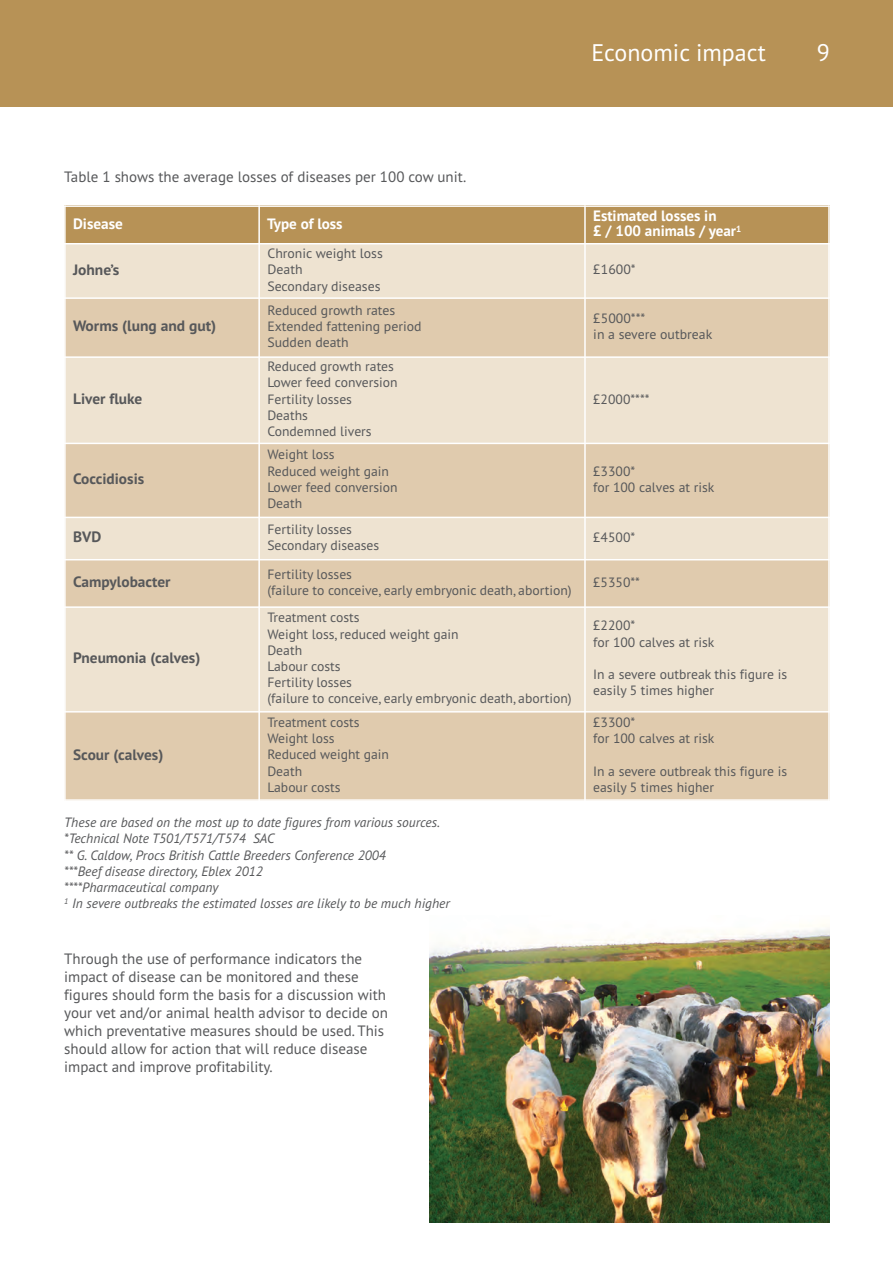
<style>
.page{position:relative;width:893px;height:1264px;background:#fff}
.page>*{position:absolute;margin:0;border:0;box-sizing:border-box;transform-origin:0 0}
.t1{font:24px "PT Sans";color:#fff}
.t2{font:15px/18px "PT Sans";color:#57585a}
.t3{font:700 15px "PT Sans";color:#57585a}
.t4{font:700 15px/15px "PT Sans";color:#fff}
.t5{font:13.5px/16.2px "PT Sans";color:#57585a}
.t6{font:italic 13.5px/16.2px "PT Sans";color:#57585a}
</style>
<div class="page">
<div style="left:0;top:0;width:893px;height:107px;background:#b79256"></div>
<div style="left:64px;top:205px;width:195px;height:39px;background:#b79256"></div>
<div style="left:259px;top:205px;width:326px;height:39px;background:#b79256"></div>
<div style="left:585px;top:205px;width:244px;height:39px;background:#b79256"></div>
<div style="left:64px;top:244px;width:195px;height:54px;background:#eee3d1"></div>
<div style="left:259px;top:244px;width:326px;height:54px;background:#eee3d1"></div>
<div style="left:585px;top:244px;width:244px;height:54px;background:#eee3d1"></div>
<div style="left:64px;top:298px;width:195px;height:59px;background:#e0cbae"></div>
<div style="left:259px;top:298px;width:326px;height:59px;background:#e0cbae"></div>
<div style="left:585px;top:298px;width:244px;height:59px;background:#e0cbae"></div>
<div style="left:64px;top:357px;width:195px;height:86px;background:#eee3d1"></div>
<div style="left:259px;top:357px;width:326px;height:86px;background:#eee3d1"></div>
<div style="left:585px;top:357px;width:244px;height:86px;background:#eee3d1"></div>
<div style="left:64px;top:443px;width:195px;height:74px;background:#e0cbae"></div>
<div style="left:259px;top:443px;width:326px;height:74px;background:#e0cbae"></div>
<div style="left:585px;top:443px;width:244px;height:74px;background:#e0cbae"></div>
<div style="left:64px;top:517px;width:195px;height:43px;background:#eee3d1"></div>
<div style="left:259px;top:517px;width:326px;height:43px;background:#eee3d1"></div>
<div style="left:585px;top:517px;width:244px;height:43px;background:#eee3d1"></div>
<div style="left:64px;top:560px;width:195px;height:47px;background:#e0cbae"></div>
<div style="left:259px;top:560px;width:326px;height:47px;background:#e0cbae"></div>
<div style="left:585px;top:560px;width:244px;height:47px;background:#e0cbae"></div>
<div style="left:64px;top:607px;width:195px;height:105px;background:#eee3d1"></div>
<div style="left:259px;top:607px;width:326px;height:105px;background:#eee3d1"></div>
<div style="left:585px;top:607px;width:244px;height:105px;background:#eee3d1"></div>
<div style="left:64px;top:712px;width:195px;height:89px;background:#e0cbae"></div>
<div style="left:259px;top:712px;width:326px;height:89px;background:#e0cbae"></div>
<div style="left:585px;top:712px;width:244px;height:89px;background:#e0cbae"></div>
<hr style="left:64px;top:205px;width:2px;height:596px;background:#fff">
<hr style="left:258px;top:205px;width:2px;height:596px;background:#fff">
<hr style="left:584px;top:205px;width:2px;height:596px;background:#fff">
<hr style="left:828px;top:205px;width:1px;height:596px;background:#fff">
<hr style="left:64px;top:205px;width:765px;height:2px;background:#fff">
<hr style="left:64px;top:243px;width:765px;height:1px;background:#fff">
<hr style="left:64px;top:297px;width:765px;height:2px;background:#fff">
<hr style="left:64px;top:356px;width:765px;height:2px;background:#fff">
<hr style="left:64px;top:442px;width:765px;height:2px;background:#fff">
<hr style="left:64px;top:516px;width:765px;height:2px;background:#fff">
<hr style="left:64px;top:559px;width:765px;height:1px;background:#fff">
<hr style="left:64px;top:606px;width:765px;height:2px;background:#fff">
<hr style="left:64px;top:711px;width:765px;height:1px;background:#fff">
<hr style="left:64px;top:799px;width:765px;height:2px;background:#fff">
<img style="left:430px;top:924px;width:399px;height:298px">
<p class="t2" style="left:64px;top:167px;width:404px">Table 1 shows the average losses of diseases per 100 cow unit.</p>
<h1 class="t1" style="left:591px;top:37px;width:176px">Economic impact</h1>
<h1 class="t1" style="left:816px;top:37px;width:15px">9</h1>
<p class="t4" style="left:73px;top:216px;width:51px">Disease</p>
<p class="t4" style="left:267px;top:216px;width:77px">Type of loss</p>
<p class="t4" style="left:593px;top:208px;width:150px">Estimated losses in<br>£ / 100 animals / year<sup>1</sup></p>
<p class="t3" style="left:73px;top:259px;width:48px">Johne’s</p>
<p class="t5" style="left:267px;top:245px;width:117px">Chronic weight loss<br>Death<br>Secondary diseases</p>
<p class="t5" style="left:593px;top:261px;width:44px">£1600*</p>
<p class="t3" style="left:73px;top:316px;width:145px">Worms (lung and gut)</p>
<p class="t3" style="left:73px;top:389px;width:71px">Liver fluke</p>
<p class="t3" style="left:73px;top:469px;width:73px">Coccidiosis</p>
<p class="t5" style="left:267px;top:302px;width:156px">Reduced growth rates<br>Extended fattening period<br>Sudden death</p>
<p class="t5" style="left:593px;top:310px;width:120px">£5000***<br>in a severe outbreak</p>
<p class="t5" style="left:267px;top:358px;width:132px">Reduced growth rates<br>Lower feed conversion<br>Fertility losses<br>Deaths<br>Condemned livers</p>
<p class="t5" style="left:267px;top:446px;width:132px">Weight loss<br>Reduced weight gain<br>Lower feed conversion<br>Death</p>
<p class="t5" style="left:593px;top:390px;width:58px">£2000****</p>
<p class="t5" style="left:593px;top:462px;width:123px">£3300*<br>for 100 calves at risk</p>
<p class="t3" style="left:73px;top:527px;width:30px">BVD</p>
<p class="t5" style="left:267px;top:520px;width:113px">Fertility losses<br>Secondary diseases</p>
<p class="t5" style="left:593px;top:529px;width:44px">£4500*</p>
<p class="t3" style="left:73px;top:572px;width:99px">Campylobacter</p>
<p class="t5" style="left:267px;top:565px;width:306px">Fertility losses<br>(failure to conceive, early embryonic death, abortion)</p>
<p class="t5" style="left:593px;top:573px;width:48px">£5350**</p>
<p class="t3" style="left:73px;top:648px;width:129px">Pneumonia (calves)</p>
<p class="t3" style="left:73px;top:744px;width:92px">Scour (calves)</p>
<p class="t5" style="left:267px;top:609px;width:306px">Treatment costs<br>Weight loss, reduced weight gain<br>Death<br>Labour costs<br>Fertility losses<br>(failure to conceive, early embryonic death, abortion)</p>
<p class="t5" style="left:593px;top:617px;width:123px">£2200*<br>for 100 calves at risk</p>
<p class="t5" style="left:593px;top:666px;width:195px">In a severe outbreak this figure is easily 5 times higher</p>
<p class="t5" style="left:267px;top:713px;width:123px">Treatment costs<br>Weight loss<br>Reduced weight gain<br>Death<br>Labour costs</p>
<p class="t5" style="left:593px;top:713px;width:123px">£3300*<br>for 100 calves at risk</p>
<p class="t5" style="left:593px;top:762px;width:195px">In a severe outbreak this figure is easily 5 times higher</p>
<p class="t6" style="left:64px;top:814px;width:387px">These are based on the most up to date figures from various sources. *Technical Note T501/T571/T574 SAC<br>** G. Caldow, Procs British Cattle Breeders Conference 2004<br>***Beef disease directory, Eblex 2012<br>****Pharmaceutical company<br><sup>1</sup> In severe outbreaks the estimated losses are likely to be much higher</p>
<p class="t2" style="left:64px;top:949px;width:325px">Through the use of performance indicators the impact of disease can be monitored and these figures should form the basis for a discussion with your vet and/or animal health advisor to decide on which preventative measures should be used. This should allow for action that will reduce disease impact and improve profitability.</p>
</div>
